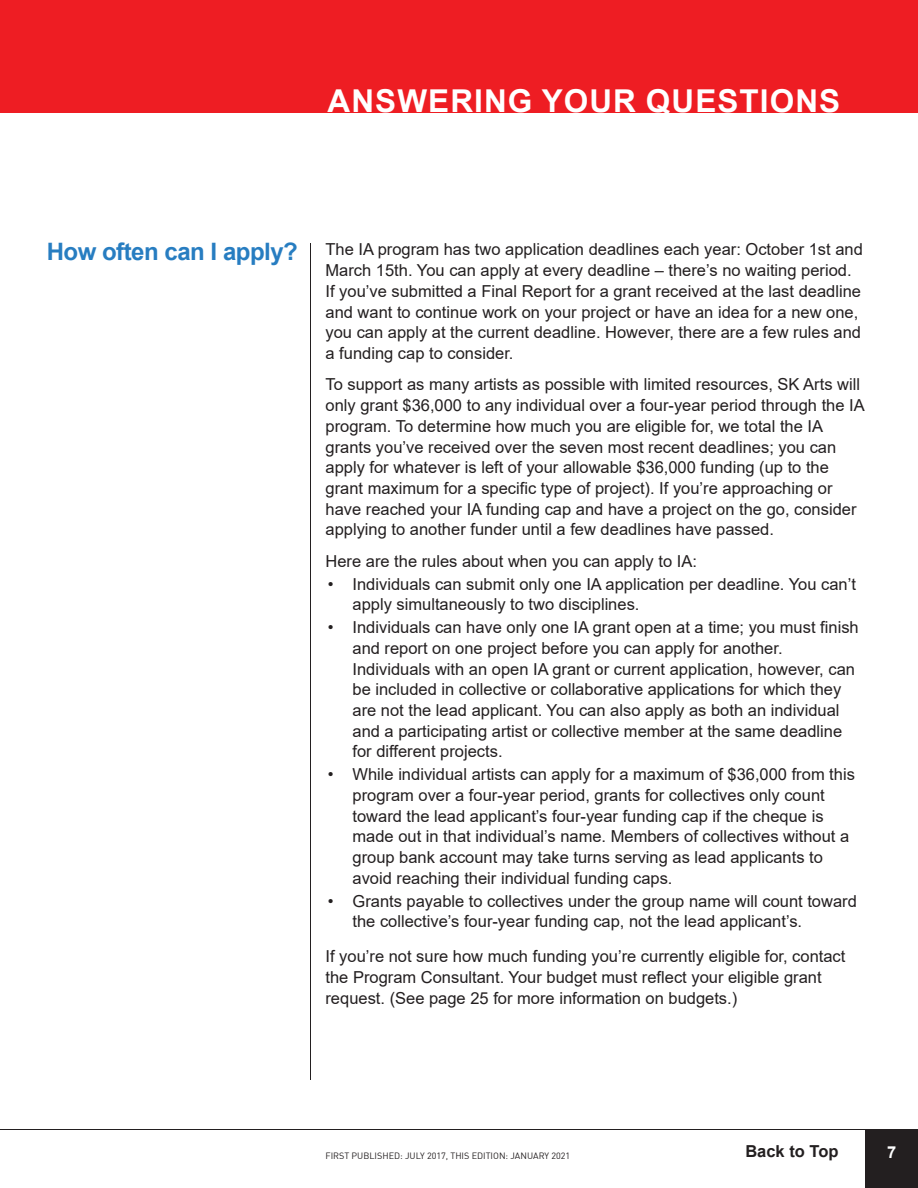
<style>
.page{position:relative;width:918px;height:1188px;background:#fff}
.page>*{position:absolute;margin:0;border:0;box-sizing:border-box;transform-origin:0 0}
.t1{font:700 31.5px "Arial";letter-spacing:.035em;color:#fff}
.t2{font:700 24px "Arial";letter-spacing:-.02em;color:#277dc1}
.t3{font:16.5px/20.7px "Arial";color:#231f20}
.t4{font:700 16.5px "Arial";color:#231f20}
.t5{font:700 16.5px "Arial";color:#fff}
.t6{font:9px "DIN";color:#231f20}
</style>
<div class="page">
<div style="left:866px;top:1130px;width:52px;height:58px;background:#231f20"></div>
<hr style="left:310px;top:243px;width:1px;height:837px;background:#231f20">
<hr style="left:0;top:1129px;width:918px;height:1px;background:#231f20">
<div style="left:0;top:0;width:918px;height:112px;background:#ee1d23"></div>
<h1 class="t1" style="left:328px;top:83px;width:514px">ANSWERING YOUR QUESTIONS</h1>
<h2 class="t2" style="left:47px;top:239px;width:253px">How often can I apply?</h2>
<p class="t3" style="left:326px;top:239px;width:539px">The IA program has two application deadlines each year: October 1st and March 15th. You can apply at every deadline – there’s no waiting period.<br>If you’ve submitted a Final Report for a grant received at the last deadline and want to continue work on your project or have an idea for a new one, you can apply at the current deadline. However, there are a few rules and a funding cap to consider.</p>
<p class="t3" style="left:326px;top:374px;width:541px">To support as many artists as possible with limited resources, SK Arts will only grant $36,000 to any individual over a four-year period through the IA program. To determine how much you are eligible for, we total the IA grants you’ve received over the seven most recent deadlines; you can apply for whatever is left of your allowable $36,000 funding (up to the grant maximum for a specific type of project). If you’re approaching or have reached your IA funding cap and have a project on the go, consider applying to another funder until a few deadlines have passed.</p>
<p class="t3" style="left:326px;top:551px;width:373px">Here are the rules about when you can apply to IA:</p>
<p class="t3" style="left:353px;top:574px;width:505px;text-indent:-25px">• Individuals can submit only one IA application per deadline. You can’t apply simultaneously to two disciplines.</p>
<p class="t3" style="left:353px;top:617px;width:508px;text-indent:-25px">• Individuals can have only one IA grant open at a time; you must finish and report on one project before you can apply for another.<br>Individuals with an open IA grant or current application, however, can be included in collective or collaborative applications for which they are not the lead applicant. You can also apply as both an individual and a participating artist or collective member at the same deadline for different projects.</p>
<p class="t3" style="left:353px;top:764px;width:504px;text-indent:-25px">• While individual artists can apply for a maximum of $36,000 from this program over a four-year period, grants for collectives only count toward the lead applicant’s four-year funding cap if the cheque is made out in that individual’s name. Members of collectives without a group bank account may take turns serving as lead applicants to avoid reaching their individual funding caps.</p>
<p class="t3" style="left:353px;top:891px;width:506px;text-indent:-25px">• Grants payable to collectives under the group name will count toward the collective’s four-year funding cap, not the lead applicant’s.</p>
<p class="t3" style="left:326px;top:946px;width:521px">If you’re not sure how much funding you’re currently eligible for, contact the Program Consultant. Your budget must reflect your eligible grant request. (See page 25 for more information on budgets.)</p>
<p class="t4" style="left:745px;top:1142px;width:95px">Back to Top</p>
<p class="t6" style="left:326px;top:1153px;width:246px">FIRST PUBLISHED: JULY 2017, THIS EDITION: JANUARY 2021</p>
<p class="t5" style="left:887px;top:1143px;width:11px">7</p>
</div>
